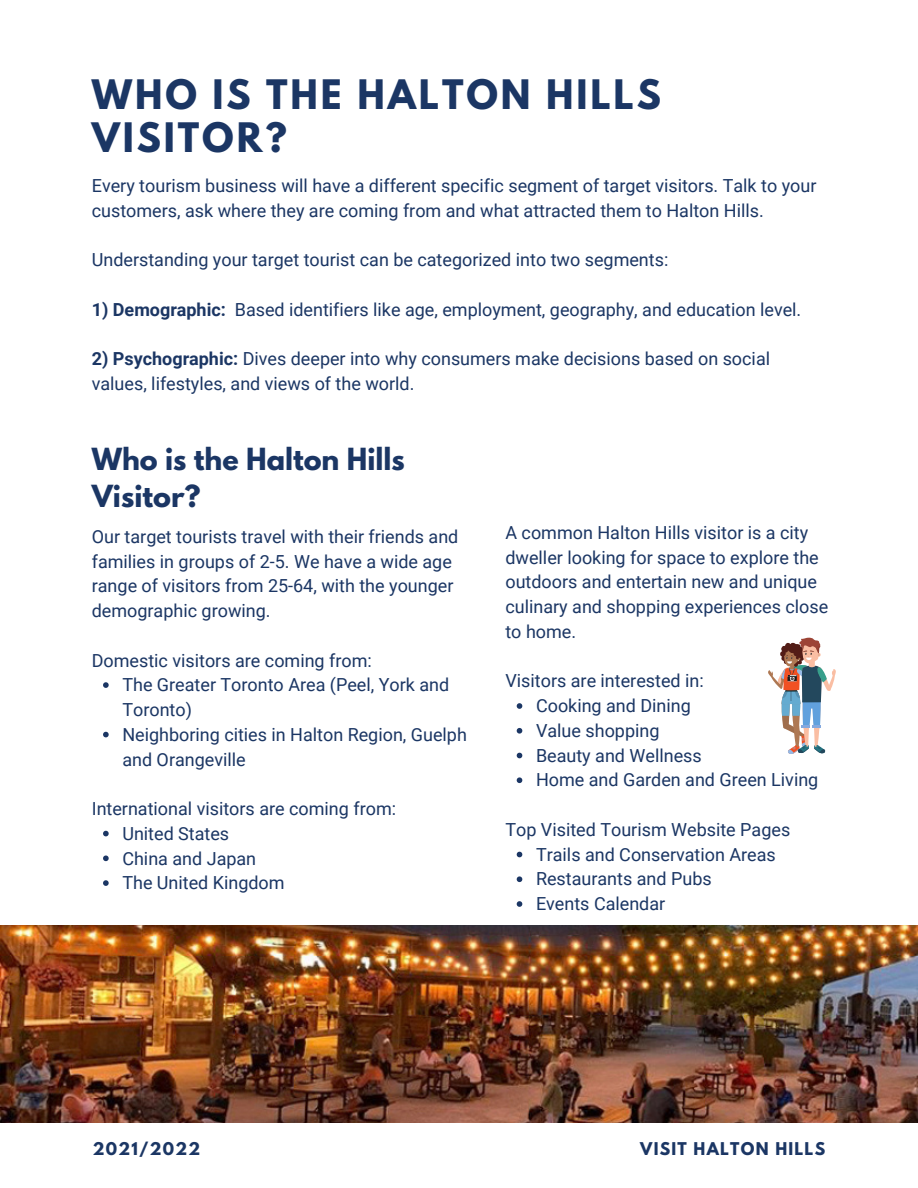
<style>
.page{position:relative;width:918px;height:1188px;background:#fff}
.page>*{position:absolute;margin:0;border:0;box-sizing:border-box;transform-origin:0 0}
.t1{font:700 36px/42.8px "League Spartan";letter-spacing:.08em;color:#1b3664}
.t2{font:700 27px/37.2px "League Spartan";color:#1b3664}
.t3{font:18px/24.8px "Roboto";color:#1b3664}
.t4{font:700 15.6px "League Spartan";letter-spacing:.08em;color:#1b3664}
.s1{font-weight:700}
</style>
<div class="page">
<svg style="left:103px;top:682px;width:6px;height:6px"></svg>
<svg style="left:103px;top:732px;width:6px;height:5px"></svg>
<svg style="left:103px;top:831px;width:6px;height:5px"></svg>
<svg style="left:103px;top:856px;width:6px;height:5px"></svg>
<svg style="left:103px;top:880px;width:6px;height:6px"></svg>
<img style="left:0;top:926px;width:918px;height:197px">
<svg style="left:517px;top:703px;width:5px;height:6px"></svg>
<svg style="left:517px;top:728px;width:5px;height:6px"></svg>
<svg style="left:517px;top:753px;width:5px;height:5px"></svg>
<svg style="left:517px;top:777px;width:5px;height:6px"></svg>
<svg style="left:517px;top:852px;width:5px;height:5px"></svg>
<svg style="left:517px;top:876px;width:5px;height:6px"></svg>
<svg style="left:517px;top:901px;width:5px;height:6px"></svg>
<img style="left:768px;top:638px;width:68px;height:116px">
<h1 class="t1" style="left:92px;top:78px;width:571px">WHO IS THE HALTON HILLS<br>VISITOR?</h1>
<p class="t3" style="left:92px;top:173px;width:726px">Every tourism business will have a different specific segment of target visitors. Talk to your customers, ask where they are coming from and what attracted them to Halton Hills.</p>
<p class="t3" style="left:92px;top:248px;width:578px">Understanding your target tourist can be categorized into two segments:</p>
<p class="t3" style="left:92px;top:297px;width:711px"><span class="s1">1) Demographic:</span> Based identifiers like age, employment, geography, and education level.</p>
<p class="t3" style="left:92px;top:347px;width:680px"><span class="s1">2) Psychographic:</span> Dives deeper into why consumers make decisions based on social values, lifestyles, and views of the world.</p>
<h2 class="t2" style="left:92px;top:444px;width:315px">Who is the Halton Hills<br>Visitor?</h2>
<p class="t3" style="left:92px;top:524px;width:368px">Our target tourists travel with their friends and families in groups of 2-5. We have a wide age range of visitors from 25-64, with the younger demographic growing.</p>
<p class="t3" style="left:122px;top:648px;width:346px;text-indent:-31px">Domestic visitors are coming from:<br>The Greater Toronto Area (Peel, York and<br>Toronto)<br>Neighboring cities in Halton Region, Guelph and Orangeville</p>
<p class="t3" style="left:122px;top:796px;width:275px;text-indent:-31px">International visitors are coming from:<br>United States<br>China and Japan<br>The United Kingdom</p>
<p class="t3" style="left:505px;top:520px;width:324px">A common Halton Hills visitor is a city dweller looking for space to explore the outdoors and entertain new and unique culinary and shopping experiences close to home.</p>
<p class="t3" style="left:536px;top:669px;width:284px;text-indent:-31px">Visitors are interested in:<br>Cooking and Dining<br>Value shopping<br>Beauty and Wellness<br>Home and Garden and Green Living</p>
<p class="t3" style="left:536px;top:817px;width:256px;text-indent:-31px">Top Visited Tourism Website Pages<br>Trails and Conservation Areas<br>Restaurants and Pubs</p>
<p class="t3" style="left:536px;top:892px;width:131px">Events Calendar</p>
<p class="t4" style="left:93px;top:1141px;width:109px">2021/2022</p>
<p class="t4" style="left:640px;top:1141px;width:186px">VISIT HALTON HILLS</p>
</div>
